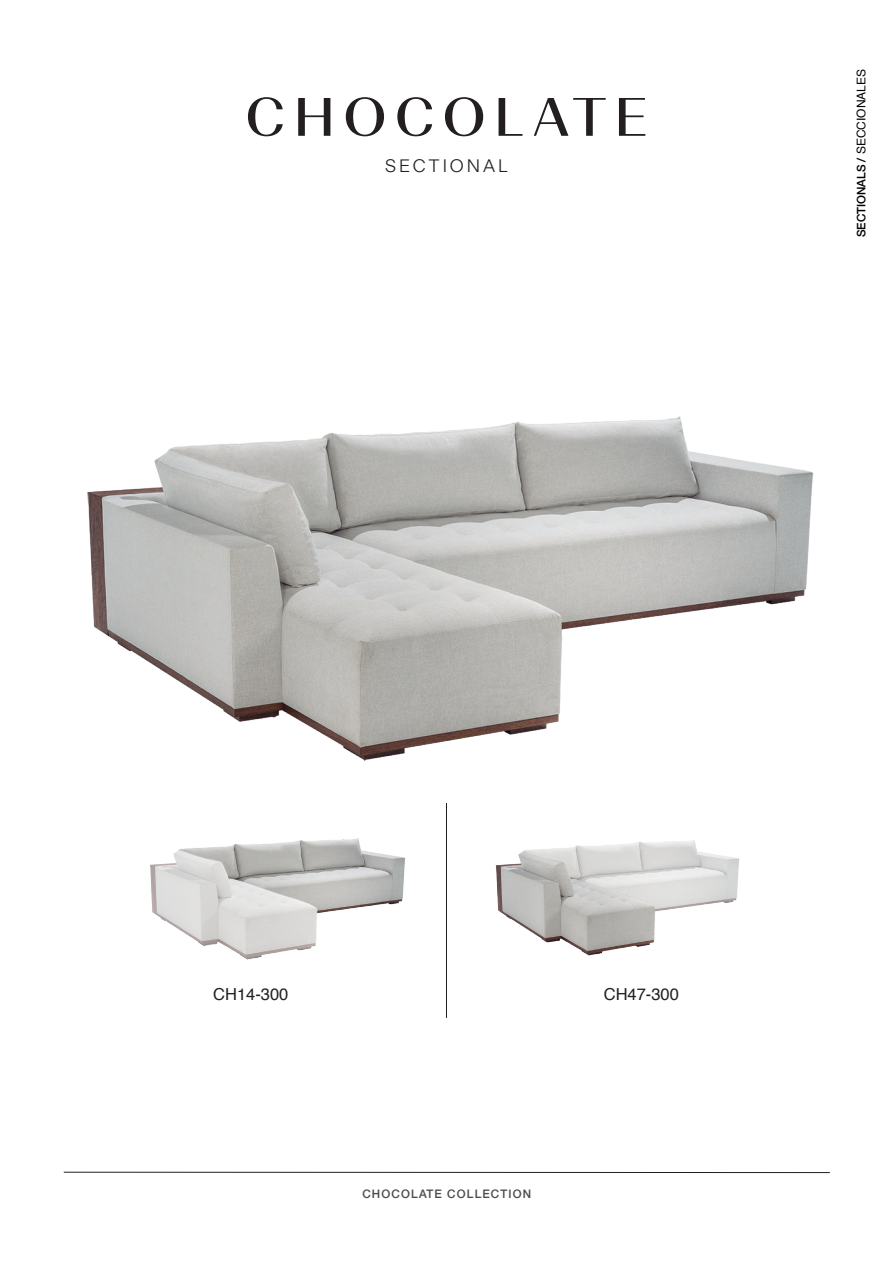
<style>
.page{position:relative;width:893px;height:1263px;background:#fff}
.page>*{position:absolute;margin:0;border:0;box-sizing:border-box;transform-origin:0 0}
.t1{font:54px "Beausite Slick";letter-spacing:.155em;color:#231f20}
.t2{font:300 18px "Beausite Classic";letter-spacing:.16em;color:#231f20}
.t3{font:16.5px "Helvetica";color:#231f20}
.t4{font:500 12px "Helvetica";color:#000}
.t5{font:500 12px "Helvetica";letter-spacing:.1em;color:#4b4c4d}
.s1{font-weight:400}
</style>
<div class="page">
<hr style="left:64px;top:1172px;width:766px;height:1px;background:#231f20">
<img style="left:87px;top:416px;width:727px;height:345px">
<img style="left:179px;top:838px;width:227px;height:122px">
<img style="left:495px;top:851px;width:160px;height:105px">
<svg style="left:150px;top:850px;width:168px;height:109px"></svg>
<hr style="left:446px;top:803px;width:1px;height:215px;background:#231f20">
<svg style="left:523px;top:840px;width:216px;height:75px"></svg>
<h1 class="t1" style="left:246px;top:86px;width:403px">CHOCOLATE</h1>
<h2 class="t2" style="left:385px;top:155px;width:124px">SECTIONAL</h2>
<p class="t4" style="left:854px;top:237px;width:169px;rotate:-90deg">SECTIONALS / <span class="s1">SECCIONALES</span></p>
<h3 class="t3" style="left:213px;top:988px;width:77px">CH14-300</h3>
<h3 class="t3" style="left:604px;top:988px;width:77px">CH47-300</h3>
<p class="t5" style="left:362px;top:1189px;width:171px">CHOCOLATE COLLECTION</p>
</div>
